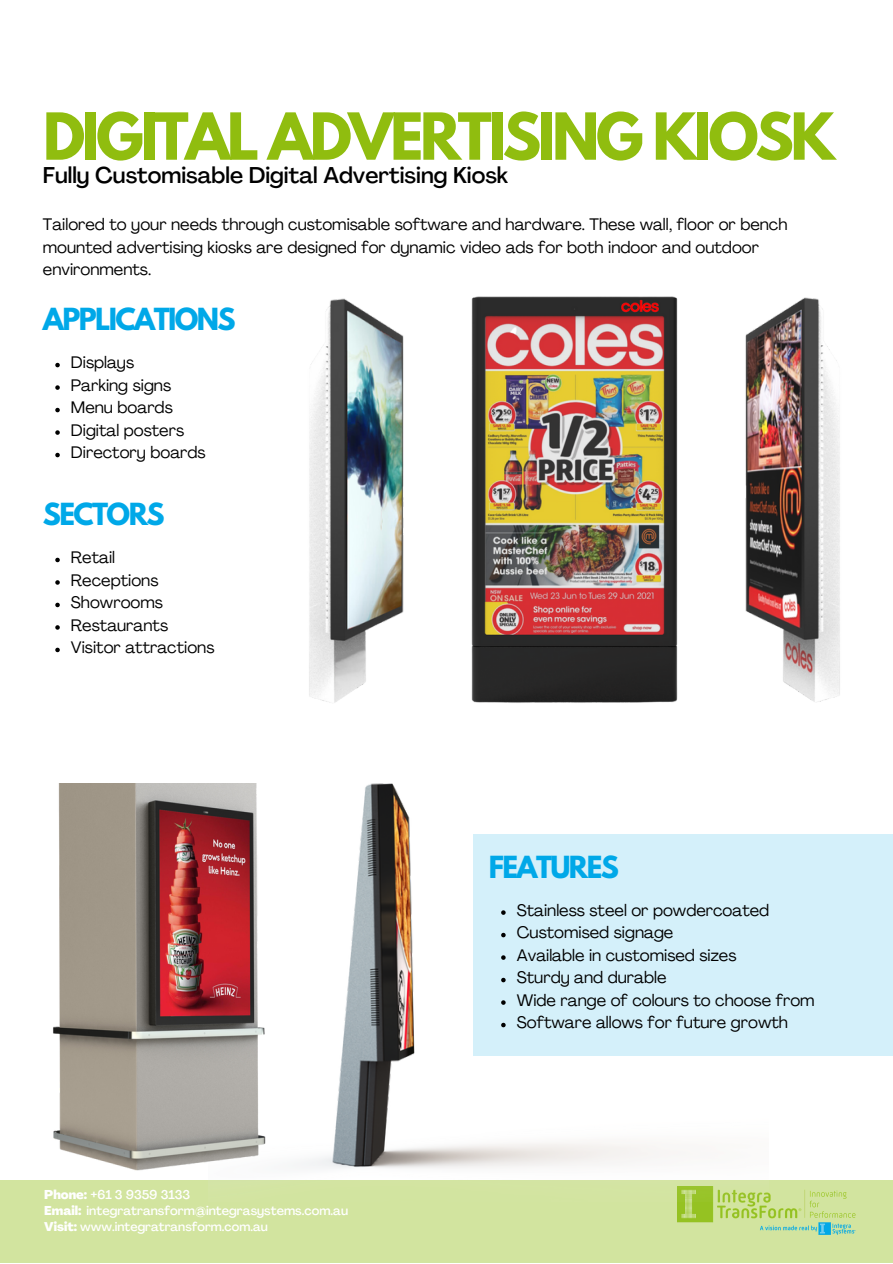
<style>
.page{position:relative;width:893px;height:1264px;background:#fff}
.page>*{position:absolute;margin:0;border:0;box-sizing:border-box;transform-origin:0 0}
.t1{font:700 57.45px "League Spartan";letter-spacing:-.06em;color:#90bd0f}
.t2{font:700 27px "League Spartan";letter-spacing:-.06em;color:#00a8e8}
.t3{font:500 22.5px "Agrandir";color:#000}
.t4{font:16.5px/22.5px "Agrandir";color:#000}
.t5{font:500 12.6px "Agrandir";color:#fff}
.t6{font:500 12.45px "Agrandir";color:#fff}
.s1{font-weight:800}
</style>
<div class="page">
<div style="left:0;top:1179px;width:892px;height:82px;background:#d2e49f"></div>
<img style="left:677px;top:1189px;width:178px;height:45px">
<img style="left:309px;top:298px;width:95px;height:405px">
<img style="left:745px;top:297px;width:95px;height:405px">
<img style="left:471px;top:296px;width:207px;height:407px">
<div style="left:473px;top:834px;width:419px;height:221px;background:#d4f0fa"></div>
<img style="left:334px;top:783px;width:434px;height:418px">
<svg style="left:55px;top:363px;width:5px;height:4px"></svg>
<svg style="left:55px;top:385px;width:5px;height:5px"></svg>
<svg style="left:55px;top:408px;width:5px;height:4px"></svg>
<svg style="left:55px;top:430px;width:5px;height:5px"></svg>
<svg style="left:55px;top:453px;width:5px;height:4px"></svg>
<svg style="left:55px;top:557px;width:5px;height:5px"></svg>
<svg style="left:55px;top:580px;width:5px;height:4px"></svg>
<svg style="left:55px;top:602px;width:5px;height:5px"></svg>
<svg style="left:55px;top:625px;width:5px;height:4px"></svg>
<svg style="left:55px;top:647px;width:5px;height:5px"></svg>
<svg style="left:501px;top:910px;width:4px;height:4px"></svg>
<svg style="left:501px;top:932px;width:4px;height:5px"></svg>
<svg style="left:501px;top:955px;width:4px;height:4px"></svg>
<svg style="left:501px;top:977px;width:4px;height:5px"></svg>
<svg style="left:501px;top:1000px;width:4px;height:4px"></svg>
<svg style="left:501px;top:1022px;width:4px;height:5px"></svg>
<img style="left:0;top:783px;width:334px;height:397px">
<h1 class="t1" style="left:43px;top:108px;width:794px">DIGITAL ADVERTISING KIOSK</h1>
<h3 class="t3" style="left:43px;top:166px;width:467px">Fully Customisable Digital Advertising Kiosk</h3>
<p class="t4" style="left:43px;top:215px;width:746px">Tailored to your needs through customisable software and hardware. These wall, floor or bench mounted advertising kiosks are designed for dynamic video ads for both indoor and outdoor environments.</p>
<h2 class="t2" style="left:43px;top:306px;width:194px">APPLICATIONS</h2>
<p class="t4" style="left:71px;top:353px;width:136px">Displays<br>Parking signs<br>Menu boards<br>Digital posters<br>Directory boards</p>
<h2 class="t2" style="left:43px;top:500px;width:123px">SECTORS</h2>
<p class="t4" style="left:71px;top:548px;width:145px">Retail<br>Receptions<br>Showrooms<br>Restaurants<br>Visitor attractions</p>
<p class="t5" style="left:44px;top:1189px;width:147px"><span class="s1">Phone:</span> +61 3 9359 3133</p>
<p class="t6" style="left:44px;top:1221px;width:225px"><span class="s1">Visit:</span> www.integratransform.com.au</p>
<p class="t5" style="left:44px;top:1205px;width:305px"><span class="s1">Email:</span> integratransform@integrasystems.com.au</p>
<h2 class="t2" style="left:488px;top:853px;width:132px">FEATURES</h2>
<p class="t4" style="left:516px;top:900px;width:299px">Stainless steel or powdercoated<br>Customised signage<br>Available in customised sizes<br>Sturdy and durable<br>Wide range of colours to choose from<br>Software allows for future growth</p>
</div>
